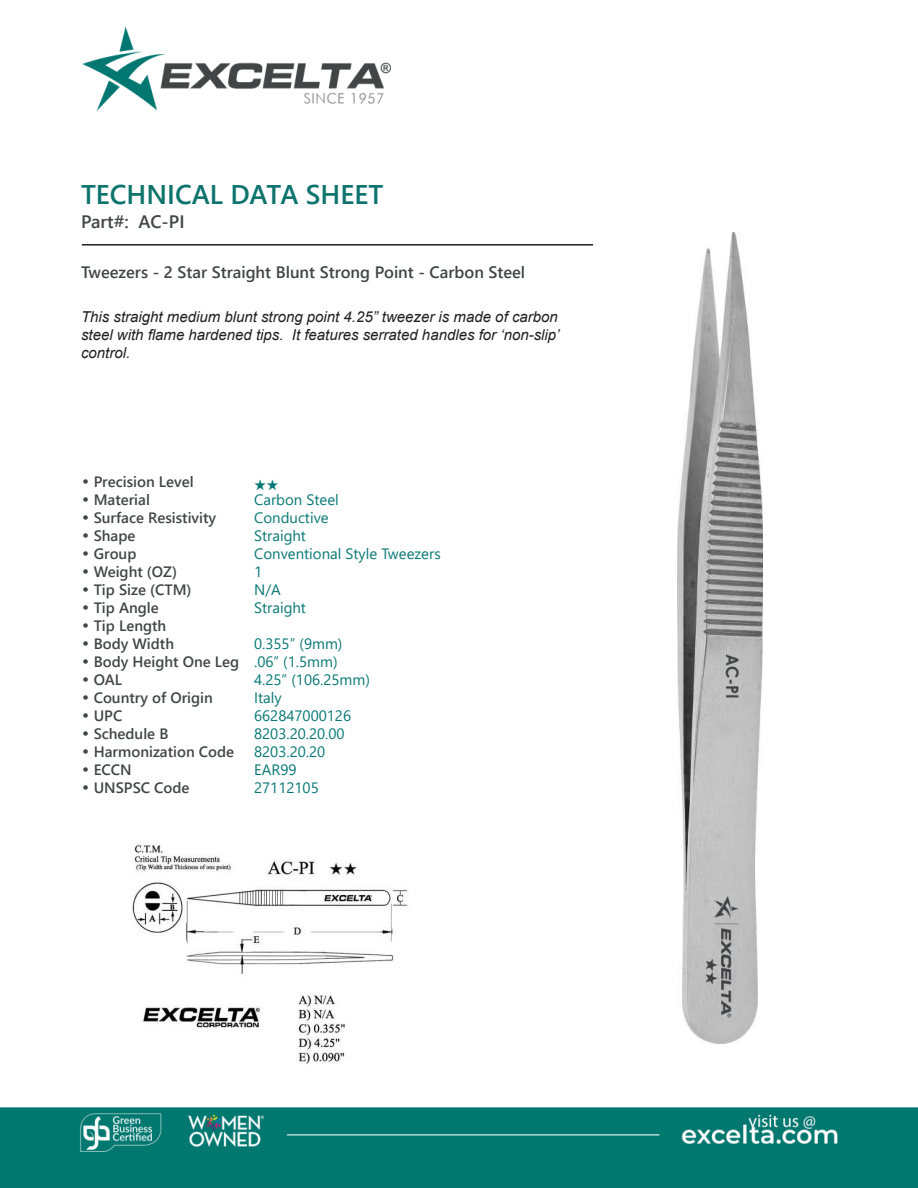
<style>
.page{position:relative;width:918px;height:1188px;background:#fff}
.page>*{position:absolute;margin:0;border:0;box-sizing:border-box;transform-origin:0 0}
.t1{font:700 27px "Yu Gothic UI";color:#0d746d}
.t2{font:700 18px "Yu Gothic UI";color:#424546}
.t3{font:700 16.5px "Yu Gothic UI";color:#424546}
.t4{font:700 15px "Yu Gothic UI";color:#424546}
.t5{font:15px "Yu Gothic UI";color:#087875}
.t6{font:italic 15px/18px "Arial";color:#221f1f;text-align:justify}
.s1{font-family:"Century Gothic";font-weight:400}
.s2{font-weight:400;color:#087875}
</style>
<div class="page">
<img style="left:0;top:26px;width:918px;height:1162px">
<img style="left:677px;top:232px;width:86px;height:812px">
<img style="left:127px;top:841px;width:288px;height:225px">
<hr style="left:82px;top:244px;width:511px;height:2px;background:#221f1f">
<svg style="left:255px;top:479px;width:23px;height:11px"></svg>
<h1 class="t1" style="left:81px;top:183px;width:304px">TECHNICAL DATA SHEET</h1>
<p class="t2" style="left:81px;top:215px;width:105px">Part#: AC-PI</p>
<p class="t3" style="left:81px;top:265px;width:446px">Tweezers - 2 Star Straight Blunt Strong Point - Carbon Steel</p>
<p class="t6" style="left:81px;top:308px;width:480px">This straight medium blunt strong point 4.25” tweezer is made of carbon steel with 昀氀ame hardened tips. It features serrated handles for ‘non-slip’ control.</p>
<p class="t4" style="left:81px;top:475px;width:114px"><span class="s1">•</span> Precision Level</p>
<p class="t4" style="left:81px;top:493px;width:70px"><span class="s1">•</span> Material</p>
<p class="t5" style="left:254px;top:494px;width:86px">Carbon Steel</p>
<p class="t4" style="left:81px;top:511px;width:137px"><span class="s1">•</span> Surface Resistivity</p>
<p class="t5" style="left:254px;top:512px;width:76px">Conductive</p>
<p class="t4" style="left:81px;top:529px;width:56px"><span class="s1">•</span> Shape</p>
<p class="t5" style="left:254px;top:530px;width:53px">Straight</p>
<p class="t4" style="left:81px;top:547px;width:57px"><span class="s1">•</span> Group</p>
<p class="t5" style="left:254px;top:548px;width:188px">Conventional Style Tweezers</p>
<p class="t4" style="left:81px;top:565px;width:98px"><span class="s1">•</span> Weight (OZ)</p>
<p class="t5" style="left:254px;top:566px;width:10px">1</p>
<p class="t4" style="left:81px;top:583px;width:112px"><span class="s1">•</span> Tip Size (CTM)</p>
<p class="t5" style="left:254px;top:584px;width:28px">N/A</p>
<p class="t4" style="left:81px;top:601px;width:79px"><span class="s1">•</span> Tip Angle</p>
<p class="t5" style="left:254px;top:602px;width:53px">Straight</p>
<p class="t4" style="left:81px;top:619px;width:87px"><span class="s1">•</span> Tip Length</p>
<p class="t4" style="left:81px;top:637px;width:95px"><span class="s1">•</span> Body Width</p>
<p class="t5" style="left:254px;top:638px;width:90px">0.355” (9mm)</p>
<p class="t4" style="left:81px;top:655px;width:258px"><span class="s1">•</span> Body Height One Leg <span class="s2">.06” (1.5mm)</span></p>
<p class="t4" style="left:81px;top:673px;width:43px"><span class="s1">•</span> OAL</p>
<p class="t5" style="left:254px;top:674px;width:117px">4.25” (106.25mm)</p>
<p class="t4" style="left:81px;top:691px;width:133px"><span class="s1">•</span> Country of Origin</p>
<p class="t5" style="left:254px;top:692px;width:29px">Italy</p>
<p class="t4" style="left:81px;top:709px;width:43px"><span class="s1">•</span> UPC</p>
<p class="t5" style="left:254px;top:710px;width:99px">662847000126</p>
<p class="t4" style="left:81px;top:727px;width:89px"><span class="s1">•</span> Schedule B</p>
<p class="t5" style="left:254px;top:728px;width:92px">8203.20.20.00</p>
<p class="t4" style="left:81px;top:745px;width:155px"><span class="s1">•</span> Harmonization Code</p>
<p class="t5" style="left:254px;top:746px;width:73px">8203.20.20</p>
<p class="t4" style="left:81px;top:763px;width:52px"><span class="s1">•</span> ECCN</p>
<p class="t5" style="left:254px;top:764px;width:44px">EAR99</p>
<p class="t4" style="left:81px;top:781px;width:110px"><span class="s1">•</span> UNSPSC Code</p>
<p class="t5" style="left:254px;top:782px;width:66px">27112105</p>
</div>
